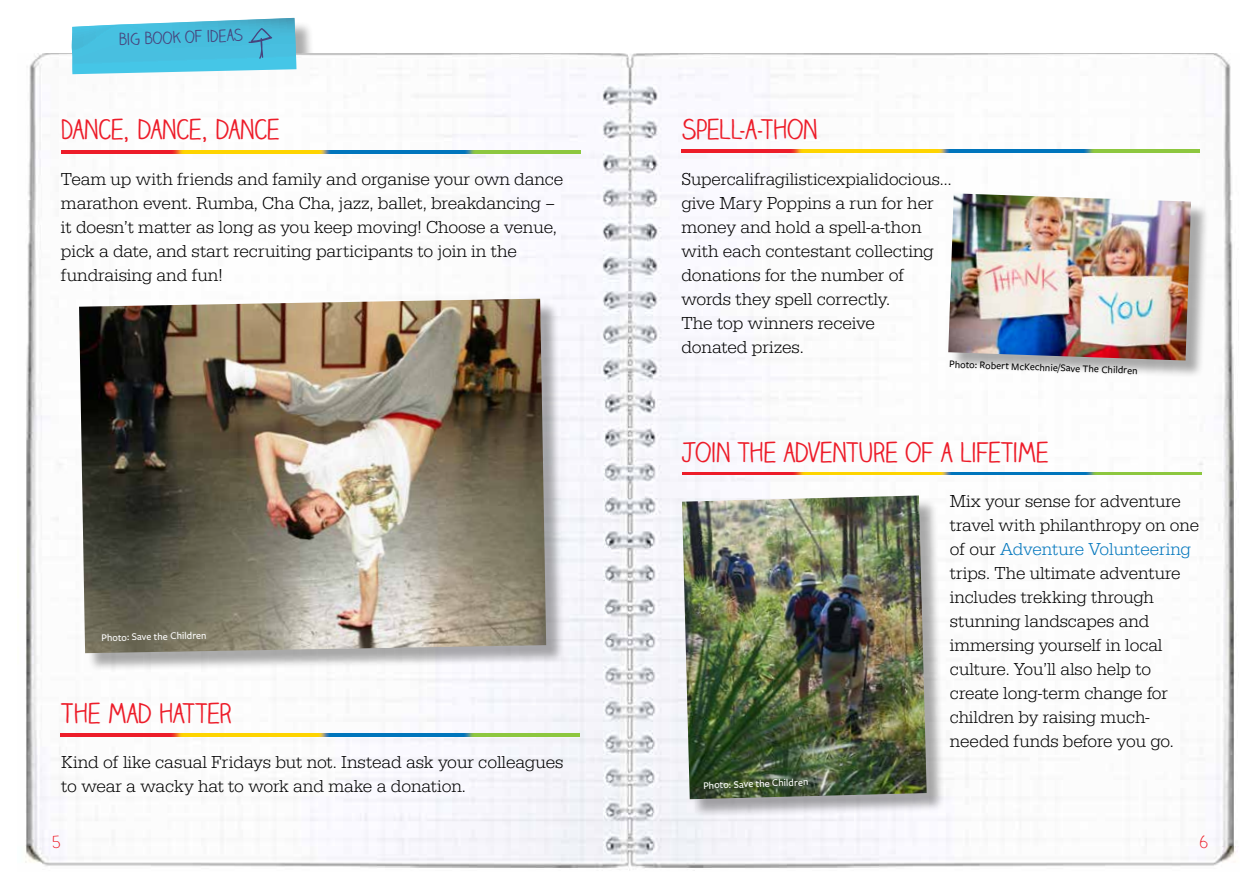
<style>
.page{position:relative;width:1259px;height:893px;background:#fff}
.page>*{position:absolute;margin:0;border:0;box-sizing:border-box;transform-origin:0 0}
.t1{font:27px "Claire Hand";letter-spacing:-.02em;color:#ed1c29}
.t2{font:300 18px/24px "Egyptienne URW";letter-spacing:-.005em;color:#000}
.t3{font:300 18px "Claire Hand";color:#ed1c29}
.t4{font:16.35px "Claire Hand";color:#47447d}
.t5{font:500 10.5px "Freight Sans Pro";color:#fff}
.t6{font:500 10.5px "Freight Sans Pro";color:#000}
.s1{color:#0075bc}
</style>
<div class="page">
<div style="left:74px;top:21px;width:241px;height:72px;background:#000;opacity:.33"></div>
<img style="left:25px;top:53px;width:1213px;height:818px">
<svg style="left:72px;top:18px;width:224px;height:57px;background:#5ec5e2"></svg>
<img style="left:61px;top:734px;width:518px;height:3px">
<img style="left:681px;top:150px;width:518px;height:2px">
<img style="left:62px;top:151px;width:518px;height:2px">
<img style="left:683px;top:472px;width:518px;height:3px">
<div style="left:81px;top:301px;width:484px;height:371px;background:#000;opacity:.33"></div>
<img style="left:79px;top:299px;width:467px;height:354px">
<div style="left:684px;top:498px;width:261px;height:320px;background:#000;opacity:.33"></div>
<img style="left:682px;top:495px;width:244px;height:304px">
<div style="left:951px;top:196px;width:258px;height:183px;background:#000;opacity:.33"></div>
<img style="left:948px;top:193px;width:243px;height:167px">
<p class="t4" style="left:118px;top:29px;width:125px;rotate:-2deg">BIG BOOK OF IDEAS</p>
<h1 class="t1" style="left:61px;top:113px;width:220px">DANCE, DANCE, DANCE</h1>
<p class="t2" style="left:61px;top:167px;width:504px">Team up with friends and family and organise your own dance marathon event. Rumba, Cha Cha, jazz, ballet, breakdancing – it doesn’t matter as long as you keep moving! Choose a venue, pick a date, and start recruiting participants to join in the fundraising and fun!</p>
<p class="t5" style="left:101px;top:630px;width:107px;rotate:-1deg">Photo: Save the Children</p>
<h1 class="t1" style="left:61px;top:696px;width:172px">THE MAD HATTER</h1>
<p class="t2" style="left:61px;top:750px;width:504px">Kind of like casual Fridays but not. Instead ask your colleagues to wear a wacky hat to work and make a donation.</p>
<h1 class="t1" style="left:681px;top:113px;width:138px">SPELL-A-THON</h1>
<p class="t2" style="left:681px;top:167px;width:272px">Supercalifragilisticexpialidocious… give Mary Poppins a run for her money and hold a spell-a-thon with each contestant collecting donations for the number of words they spell correctly.<br>The top winners receive<br>donated prizes.</p>
<p class="t6" style="left:949px;top:357px;width:190px;rotate:2deg">Photo: Robert McKechnie/Save The Children</p>
<h1 class="t1" style="left:682px;top:435px;width:368px">JOIN THE ADVENTURE OF A LIFETIME</h1>
<p class="t5" style="left:703px;top:778px;width:107px;rotate:-2deg">Photo: Save the Children</p>
<p class="t2" style="left:950px;top:489px;width:251px">Mix your sense for adventure travel with philanthropy on one of our <span class="s1">Adventure Volunteering </span>trips. The ultimate adventure includes trekking through stunning landscapes and immersing yourself in local culture. You’ll also help to create long-term change for children by raising much&shy;needed funds before you go.</p>
<p class="t3" style="left:52px;top:831px;width:10px">5</p>
<p class="t3" style="left:1199px;top:831px;width:10px">6</p>
</div>
